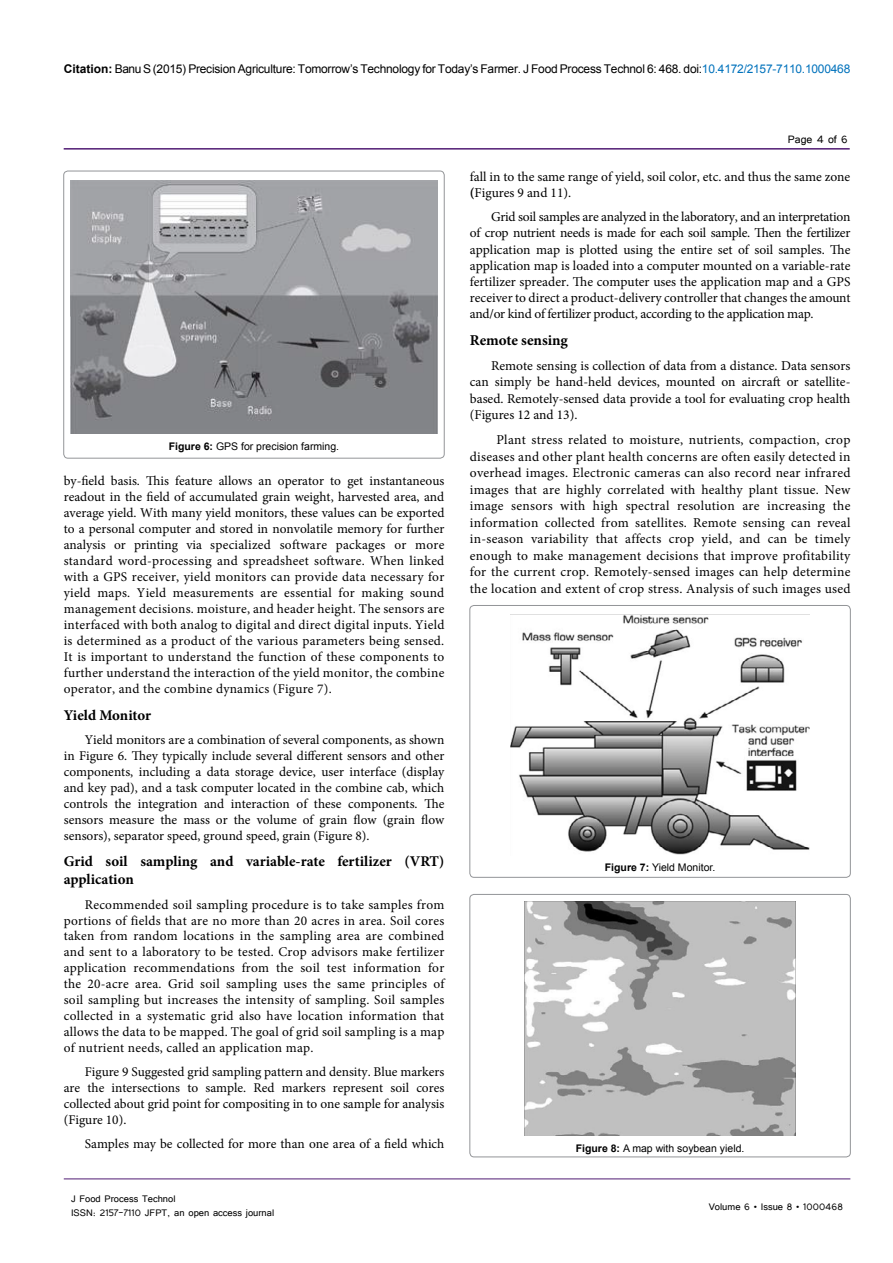
<style>
.page{position:relative;width:893px;height:1263px;background:#fff}
.page>*{position:absolute;margin:0;border:0;box-sizing:border-box;transform-origin:0 0}
.t1{font:700 15px "Minion Pro";letter-spacing:-.005em;color:#000}
.t2{font:700 14.85px/17.9px "Minion Pro";letter-spacing:-.005em;color:#000}
.t3{font:13.5px/16.5px "Minion Pro";color:#000;text-align:justify}
.t4{font:13.5px "Tunga";color:#000}
.t5{font:13.35px/16px "Minion Pro";color:#000;text-align:justify}
.t6{font:12px "Arial";letter-spacing:-.02em;color:#000}
.t7{font:12px/14.4px "Tunga";color:#000}
.t8{font:10.5px "Arial";color:#000}
.s1{font-weight:700}
.s2{color:#0072bc}
</style>
<div class="page">
<hr style="left:64px;top:148px;width:786px;height:2px;background:#511c74">
<hr style="left:64px;top:1179px;width:786px;height:1px;background:#511c74">
<div style="left:64px;top:171px;width:380px;height:287px;border:1px solid #939598;border-radius:4px"></div>
<img style="left:71px;top:180px;width:366px;height:254px">
<div style="left:470px;top:605px;width:380px;height:272px;border:1px solid #939598;border-radius:4px"></div>
<img style="left:510px;top:615px;width:300px;height:240px">
<div style="left:470px;top:894px;width:380px;height:263px;border:1px solid #939598;border-radius:4px"></div>
<img style="left:525px;top:901px;width:271px;height:234px">
<p class="t6" style="left:64px;top:60px;width:788px"><span class="s1">Citation:</span> Banu S (2015) Precision Agriculture: Tomorrow’s Technology for Today’s Farmer. J Food Process Technol 6: 468. doi:<span class="s2">10.4172/2157-7110.1000468</span></p>
<p class="t8" style="left:169px;top:439px;width:172px"><span class="s1">Figure 6:</span> GPS for precision farming.</p>
<p class="t5" style="left:64px;top:473px;width:382px">by-field basis. This feature allows an operator to get instantaneous readout in the field of accumulated grain weight, harvested area, and average yield. With many yield monitors, these values can be exported to a personal computer and stored in nonvolatile memory for further analysis or printing via specialized software packages or more standard word-processing and spreadsheet software. When linked with a GPS receiver, yield monitors can provide data necessary for yield maps. Yield measurements are essential for making sound management decisions. moisture, and header height. The sensors are interfaced with both analog to digital and direct digital inputs. Yield is determined as a product of the various parameters being sensed.<br>It is important to understand the function of these components to further understand the interaction of the yield monitor, the combine operator, and the combine dynamics (Figure 7).</p>
<p class="t2" style="left:64px;top:706px;width:89px">Yield Monitor</p>
<p class="t5" style="left:64px;top:732px;width:382px;text-indent:21px">Yield monitors are a combination of several components, as shown in Figure 6. They typically include several different sensors and other components, including a data storage device, user interface (display and key pad), and a task computer located in the combine cab, which controls the integration and interaction of these components. The sensors measure the mass or the volume of grain flow (grain flow sensors), separator speed, ground speed, grain (Figure 8).</p>
<p class="t2" style="left:64px;top:853px;width:382px">Grid soil sampling and variable-rate fertilizer (VRT) application</p>
<p class="t5" style="left:64px;top:896px;width:382px;text-indent:21px">Recommended soil sampling procedure is to take samples from portions of fields that are no more than 20 acres in area. Soil cores taken from random locations in the sampling area are combined and sent to a laboratory to be tested. Crop advisors make fertilizer application recommendations from the soil test information for the 20-acre area. Grid soil sampling uses the same principles of soil sampling but increases the intensity of sampling. Soil samples collected in a systematic grid also have location information that allows the data to be mapped. The goal of grid soil sampling is a map of nutrient needs, called an application map.</p>
<p class="t5" style="left:64px;top:1064px;width:382px;text-indent:21px">Figure 9 Suggested grid sampling pattern and density. Blue markers are the intersections to sample. Red markers represent soil cores collected about grid point for compositing in to one sample for analysis (Figure 10).</p>
<p class="t5" style="left:85px;top:1136px;width:361px">Samples may be collected for more than one area of a field which</p>
<p class="t7" style="left:71px;top:1190px;width:205px">J Food Process Technol<br>ISSN: 2157-7110 JFPT, an open access journal</p>
<p class="t4" style="left:788px;top:131px;width:61px">Page 4 of 6</p>
<p class="t3" style="left:470px;top:169px;width:382px;line-height:16px">fall in to the same range of yield, soil color, etc. and thus the same zone <span class="s1">(</span>Figures 9 and 11).</p>
<p class="t3" style="left:470px;top:209px;width:382px;text-indent:21px">Grid soil samples are analyzed in the laboratory, and an interpretation of crop nutrient needs is made for each soil sample. Then the fertilizer application map is plotted using the entire set of soil samples. The application map is loaded into a computer mounted on a variable-rate fertilizer spreader. The computer uses the application map and a GPS receiver to direct a product-delivery controller that changes the amount and/or kind of fertilizer product, according to the application map.</p>
<p class="t1" style="left:470px;top:330px;width:100px">Remote sensing</p>
<p class="t3" style="left:470px;top:357px;width:382px;text-indent:21px">Remote sensing is collection of data from a distance. Data sensors can simply be hand-held devices, mounted on aircraft or satellite&shy;based. Remotely-sensed data provide a tool for evaluating crop health (Figures 12 and 13).</p>
<p class="t3" style="left:470px;top:432px;width:382px;text-indent:27px">Plant stress related to moisture, nutrients, compaction, crop diseases and other plant health concerns are often easily detected in overhead images. Electronic cameras can also record near infrared images that are highly correlated with healthy plant tissue. New image sensors with high spectral resolution are increasing the information collected from satellites. Remote sensing can reveal in-season variability that affects crop yield, and can be timely enough to make management decisions that improve profitability for the current crop. Remotely-sensed images can help determine the location and extent of crop stress. Analysis of such images used</p>
<p class="t8" style="left:605px;top:861px;width:112px"><span class="s1">Figure 7:</span> Yield Monitor.</p>
<p class="t8" style="left:576px;top:1141px;width:170px"><span class="s1">Figure 8:</span> A map with soybean yield.</p>
<p class="t7" style="left:709px;top:1199px;width:136px">Volume 6 • Issue 8 • 1000468</p>
</div>
